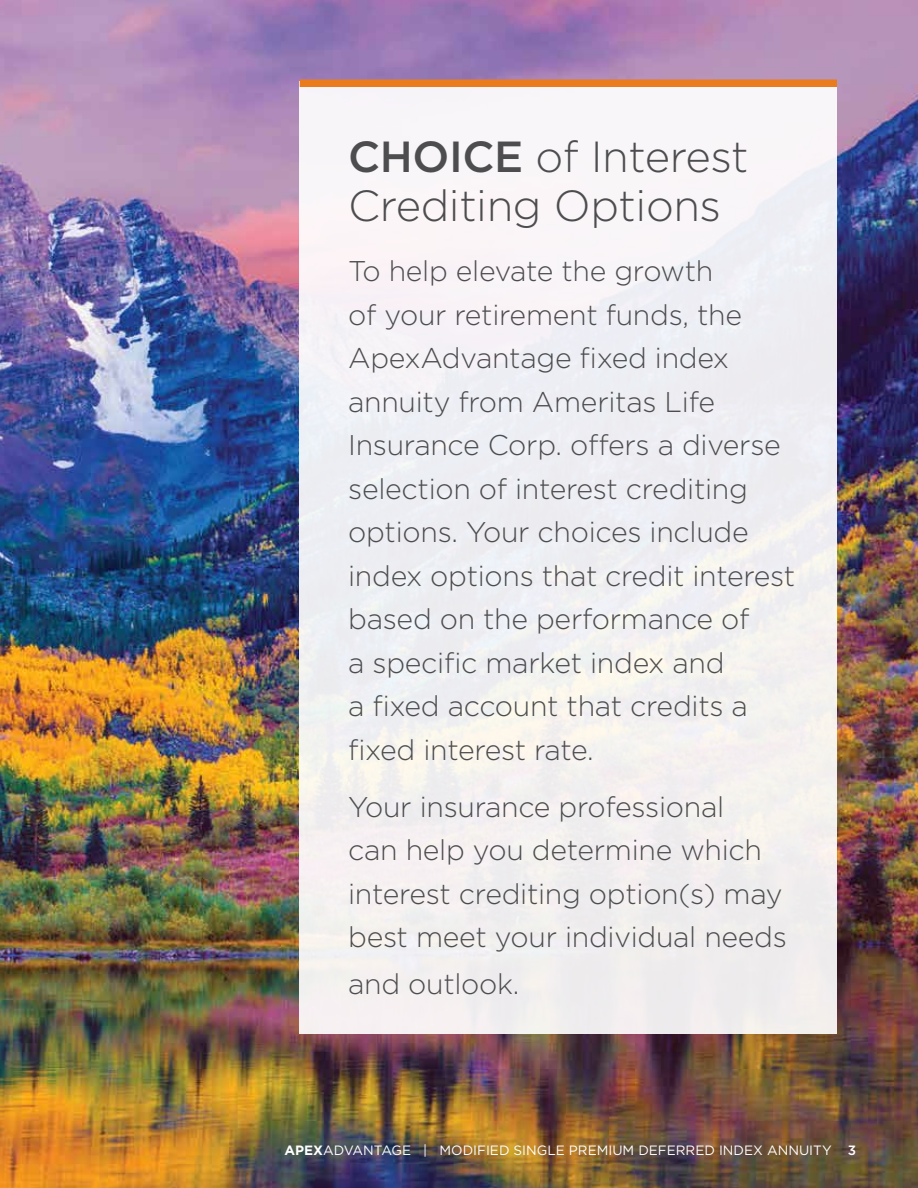
<style>
.page{position:relative;width:918px;height:1188px;background:#fff}
.page>*{position:absolute;margin:0;border:0;box-sizing:border-box;transform-origin:0 0}
.t1{font:300 43.5px/49.5px "Gotham";letter-spacing:-.01em;color:#4d4d4f}
.t2{font:300 28.5px/43.5px "Gotham";letter-spacing:-.01em;color:#4d4d4f}
.t3{font:13.5px "Gotham";color:#fff}
.s1{font-weight:500}
.s2{font-weight:700}
</style>
<div class="page">
<img style="left:0;top:0;width:918px;height:1188px">
<div style="left:300px;top:81px;width:537px;height:953px;background:#f1f0f2"></div>
<div style="left:300px;top:80px;width:537px;height:7px;background:#ea7c1e"></div>
<h1 class="t1" style="left:348px;top:131px;width:402px"><span class="s1">CHOICE</span> of Interest<br>Crediting Options</h1>
<p class="t2" style="left:348px;top:249px;width:449px">To help elevate the growth<br>of your retirement funds, the<br>ApexAdvantage fixed index annuity from Ameritas Life<br>Insurance Corp. offers a diverse selection of interest crediting options. Your choices include index options that credit interest based on the performance of<br>a specific market index and<br>a fixed account that credits a fixed interest rate.</p>
<p class="t2" style="left:348px;top:784px;width:440px">Your insurance professional<br>can help you determine which interest crediting option(s) may best meet your individual needs</p>
<p class="t2" style="left:348px;top:961px;width:173px">and outlook.</p>
<p class="t3" style="left:285px;top:1142px;width:573px"><span class="s2">APEX</span>ADVANTAGE | MODIFIED SINGLE PREMIUM DEFERRED INDEX ANNUITY <span class="s1">3</span></p>
</div>
